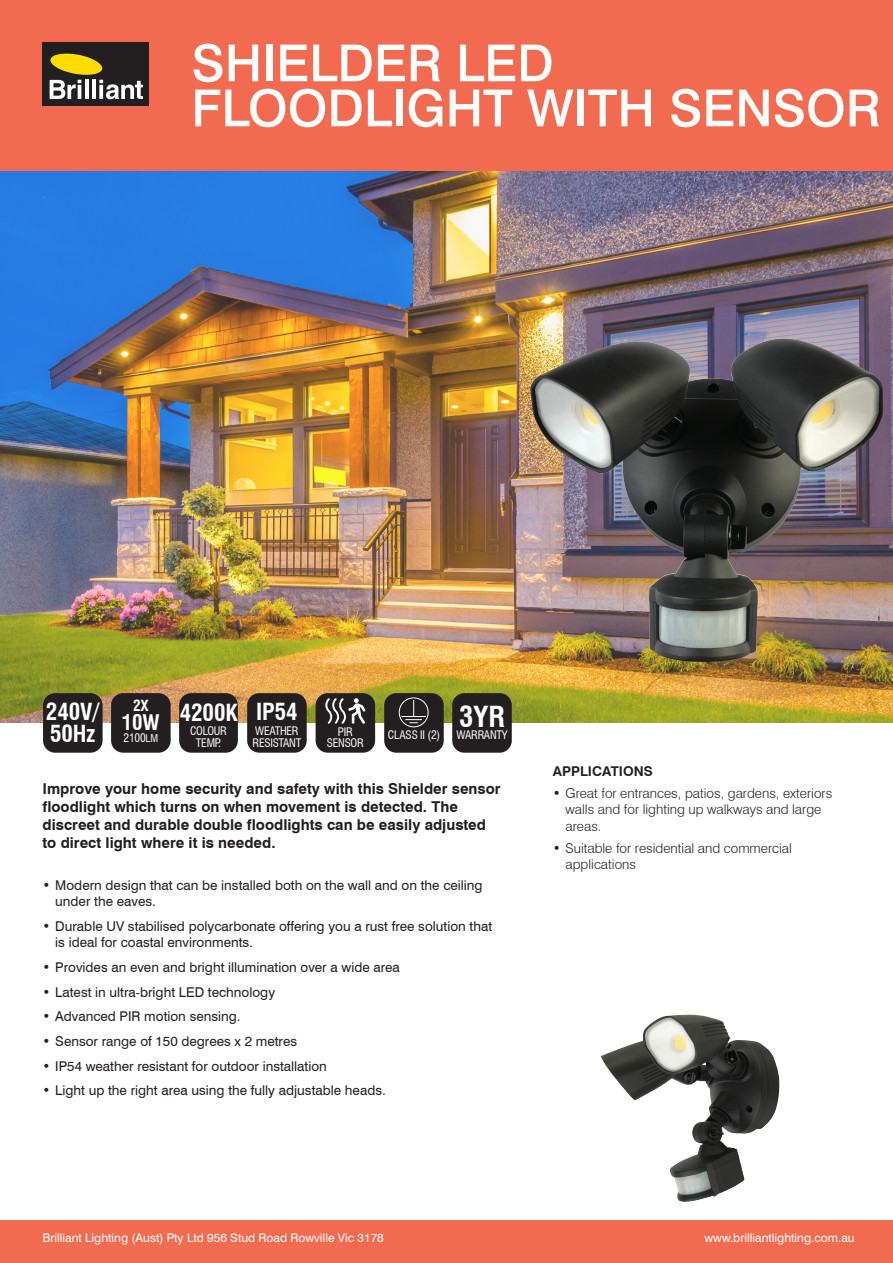
<style>
.page{position:relative;width:893px;height:1263px;background:#fff}
.page>*{position:absolute;margin:0;border:0;box-sizing:border-box;transform-origin:0 0}
.t1{font:500 51px "Swiss 721 BT";color:#fff}
.Icon_main{font:700 condensed 28.35px "Swiss 721 BT";color:#fff}
.Icon_main-2{font:700 condensed 22.95px "Swiss 721 BT";letter-spacing:-.005em;color:#fff}
.Icon_main-3{font:700 condensed 21px "Swiss 721 BT";color:#fff}
.body_text{font:700 15px/18px "Swiss 721 BT";color:#231f20}
.Icon_main-4{font:700 condensed 15px "Swiss 721 BT";color:#fff}
.t2{font:13.5px/16.2px "Swiss 721 BT";color:#231f20}
.t3{font:300 13.5px/16.2px "Swiss 721 BT";color:#231f20}
.features_bullets{font:700 13.5px "Swiss 721 BT";color:#231f20}
.t4{font:12px "Swiss 721 BT";color:#fff}
.icon_2nd{font:condensed 11.55px "Swiss 721 BT";letter-spacing:-.02em;color:#fff}
.s1{font-size:10.5px}
</style>
<div class="page">
<img style="left:0;top:170px;width:893px;height:553px">
<div style="left:0;top:0;width:893px;height:170px;background:#f26b50"></div>
<div style="left:43px;top:43px;width:106px;height:63px;background:#231f20"></div>
<svg style="left:50px;top:53px;width:93px;height:46px"></svg>
<div style="left:0;top:1220px;width:893px;height:43px;background:#f26b50"></div>
<div style="left:111px;top:693px;width:60px;height:60px;background:#231f20;border-radius:12px"></div>
<div style="left:247px;top:693px;width:60px;height:60px;background:#231f20;border-radius:12px"></div>
<div style="left:43px;top:693px;width:60px;height:60px;background:#231f20;border-radius:12px"></div>
<div style="left:452px;top:693px;width:60px;height:60px;background:#231f20;border-radius:12px"></div>
<div style="left:384px;top:693px;width:60px;height:60px;background:#231f20;border-radius:12px"></div>
<div style="left:399px;top:697px;width:30px;height:30px;border:1px solid #fff;border-radius:50%"></div>
<svg style="left:401px;top:700px;width:25px;height:23px"></svg>
<div style="left:179px;top:693px;width:59px;height:60px;background:#231f20;border-radius:12px"></div>
<img style="left:601px;top:1015px;width:179px;height:187px">
<img style="left:530px;top:338px;width:353px;height:324px">
<div style="left:316px;top:693px;width:59px;height:60px;background:#231f20;border-radius:12px"></div>
<svg style="left:325px;top:698px;width:41px;height:26px"></svg>
<p class="t1" style="left:191px;top:32px;width:364px">SHIELDER LED</p>
<p class="t1" style="left:191px;top:77px;width:691px">FLOODLIGHT WITH SENSOR</p>
<p class="Icon_main-4" style="left:133px;top:696px;width:17px">2X</p>
<p class="Icon_main-3" style="left:122px;top:710px;width:39px">10W</p>
<p class="Icon_main-2" style="left:46px;top:698px;width:55px">240V/</p>
<p class="Icon_main-2" style="left:256px;top:698px;width:43px">IP54</p>
<p class="Icon_main-2" style="left:50px;top:720px;width:47px">50Hz</p>
<p class="Icon_main-2" style="left:180px;top:699px;width:60px">4200K</p>
<p class="icon_2nd" style="left:190px;top:724px;width:39px">COLOUR</p>
<p class="icon_2nd" style="left:196px;top:735px;width:27px">TEMP.</p>
<p class="icon_2nd" style="left:255px;top:724px;width:45px">WEATHER</p>
<p class="icon_2nd" style="left:253px;top:735px;width:50px">RESISTANT</p>
<p class="icon_2nd" style="left:124px;top:731px;width:36px">2100<span class="s1">LM</span></p>
<p class="icon_2nd" style="left:338px;top:725px;width:16px">PIR</p>
<p class="icon_2nd" style="left:327px;top:736px;width:38px">SENSOR</p>
<p class="Icon_main" style="left:459px;top:699px;width:47px">3YR</p>
<p class="icon_2nd" style="left:388px;top:728px;width:54px">CLASS II (2)</p>
<p class="icon_2nd" style="left:456px;top:728px;width:53px">WARRANTY</p>
<p class="body_text" style="left:43px;top:779px;width:460px">Improve your home security and safety with this Shielder sensor floodlight which turns on when movement is detected. The discreet and durable double floodlights can be easily adjusted to direct light where it is needed.</p>
<p class="t2" style="left:55px;top:877px;width:429px;text-indent:-13px">• Modern design that can be installed both on the wall and on the ceiling under the eaves.</p>
<p class="t2" style="left:55px;top:918px;width:438px;text-indent:-13px">• Durable UV stabilised polycarbonate offering you a rust free solution that is ideal for coastal environments.</p>
<p class="t2" style="left:43px;top:959px;width:359px">• Provides an even and bright illumination over a wide area</p>
<p class="t2" style="left:43px;top:983px;width:234px">• Latest in ultra-bright LED technology</p>
<p class="t2" style="left:43px;top:1008px;width:200px">• Advanced PIR motion sensing.</p>
<p class="t2" style="left:43px;top:1033px;width:256px">• Sensor range of 150 degrees x 2 metres</p>
<p class="t2" style="left:43px;top:1058px;width:286px">• IP54 weather resistant for outdoor installation</p>
<p class="t2" style="left:43px;top:1082px;width:345px">• Light up the right area using the fully adjustable heads.</p>
<p class="features_bullets" style="left:553px;top:763px;width:101px">APPLICATIONS</p>
<p class="t3" style="left:566px;top:785px;width:268px;text-indent:-13px">• Great for entrances, patios, gardens, exteriors walls and for lighting up walkways and large areas.</p>
<p class="t3" style="left:566px;top:840px;width:228px;text-indent:-13px">• Suitable for residential and commercial applications</p>
<p class="t4" style="left:43px;top:1231px;width:343px">Brilliant Lighting (Aust) Pty Ltd 956 Stud Road Rowville Vic 3178</p>
<p class="t4" style="left:704px;top:1231px;width:152px">www.brilliantlighting.com.au</p>
</div>
